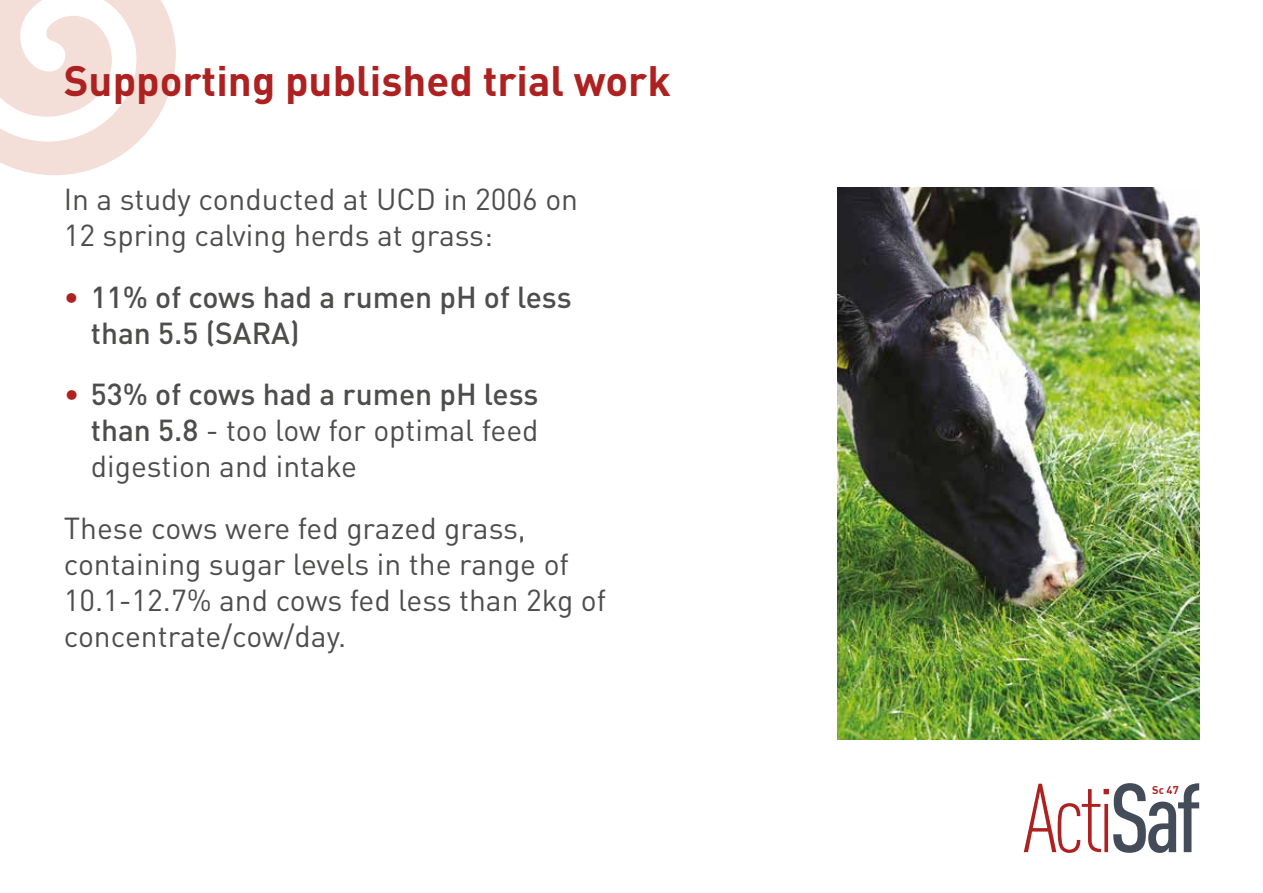
<style>
.page{position:relative;width:1263px;height:893px;background:#fff}
.page>*{position:absolute;margin:0;border:0;box-sizing:border-box;transform-origin:0 0}
.t1{font:700 42px "DIN Pro";color:#ad2221}
.t2{font:30px/36px "DIN Pro";color:#4d4d4c}
.t3{font:500 30px/36px "DIN Pro";color:#4d4d4c}
.t4{font:700 11.1px "DIN";color:#ad2221}
.s1{color:#ad2221}
.s2{font-weight:500}
</style>
<div class="page">
<svg style="left:0;top:0;width:176px;height:175px"></svg>
<svg style="left:1024px;top:783px;width:175px;height:70px"></svg>
<img style="left:838px;top:187px;width:361px;height:552px">
<h1 class="t1" style="left:64px;top:52px;width:609px">Supporting published trial work</h1>
<p class="t2" style="left:64px;top:180px;width:516px">In a study conducted at UCD in 2006 on<br>12 spring calving herds at grass:</p>
<p class="t3" style="left:91px;top:277px;width:482px;text-indent:-27px"><span class="s1">•</span> 11% of cows had a rumen pH of less than 5.5 (SARA)</p>
<p class="t2" style="left:91px;top:375px;width:449px;text-align:justify;text-indent:-27px"><span class="s1">•</span> <span class="s2">53% of cows had a rumen pH less than 5.8</span> - too low for optimal feed digestion and intake</p>
<p class="t2" style="left:64px;top:508px;width:544px">These cows were fed grazed grass, containing sugar levels in the range of 10.1-12.7% and cows fed less than 2kg of concentrate/cow/day.</p>
<p class="t4" style="left:1152px;top:782px;width:28px">Sc 47</p>
</div>
